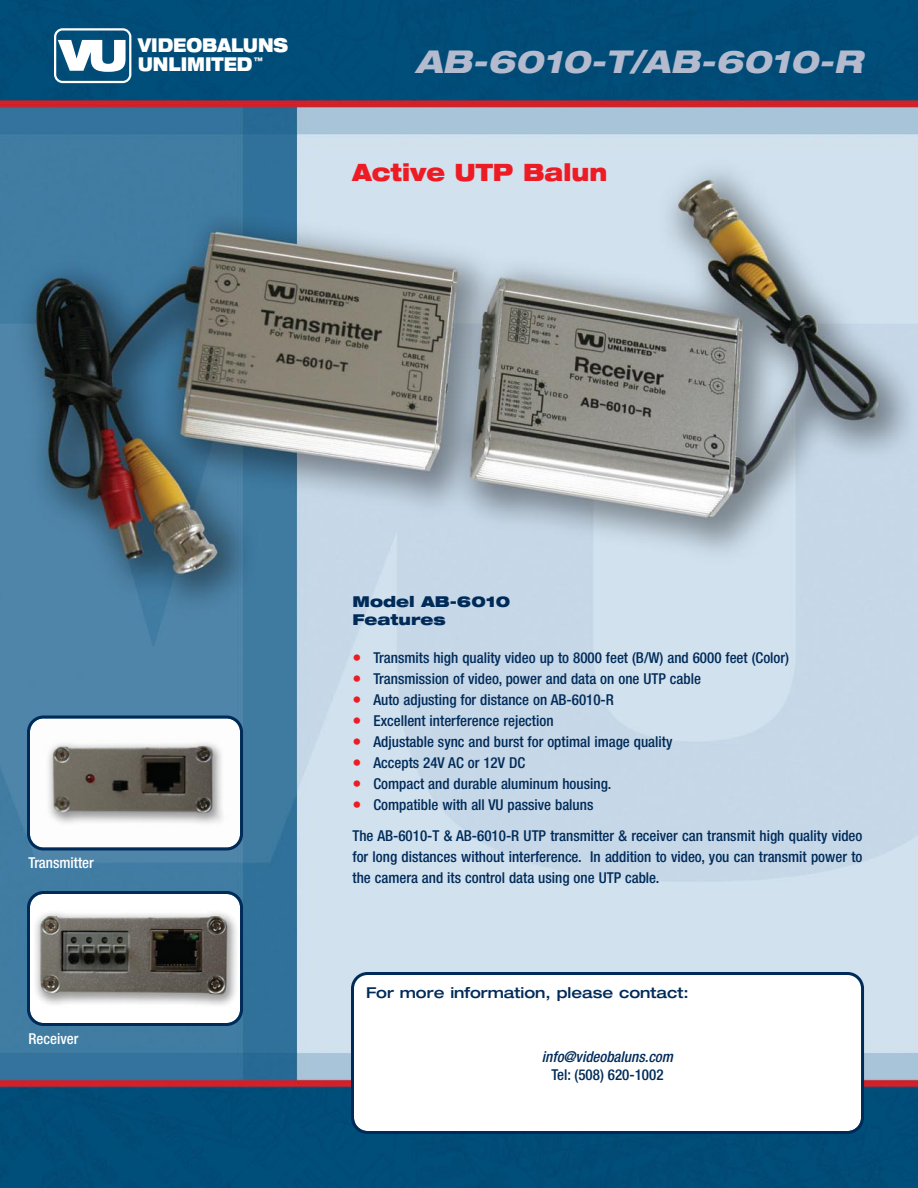
<style>
.page{position:relative;width:918px;height:1188px;background:#fff}
.page>*{position:absolute;margin:0;border:0;box-sizing:border-box;transform-origin:0 0}
.t1{font:italic 800 expanded 31.5px "Helvetica Neue";color:#b4bbce}
.t2{font:900 expanded 24px "Helvetica Neue";color:#ed1c24;scale:.9 1}
.t3{font:900 expanded 19.2px/19.2px "Helvetica Neue";color:#fff;scale:.8 1}
.t4{font:500 condensed 15px/31.5px "Helvetica Neue";color:#002b59}
.t5{font:500 expanded 15px "Helvetica Neue";color:#002b59}
.t6{font:900 expanded 15px/18px "Helvetica Neue";color:#002b59}
.t7{font:italic 500 condensed 15px "Helvetica Neue";color:#002b59}
.t8{font:500 condensed 15px "Helvetica Neue";color:#fff}
.s1{font-weight:900;font-stretch:expanded;font-size:18px;color:#ed1c24}
</style>
<div class="page">
<img style="left:0;top:0;width:918px;height:1188px">
<svg style="left:54px;top:28px;width:77px;height:55px"></svg>
<svg style="left:351px;top:972px;width:513px;height:162px"></svg>
<svg style="left:27px;top:891px;width:216px;height:135px"></svg>
<svg style="left:27px;top:716px;width:216px;height:134px"></svg>
<p class="t3" style="left:138px;top:37px;width:189px">VIDEOBALUNS<br>UNLIMITED<sup>™</sup></p>
<h1 class="t1" style="left:415px;top:50px;width:455px">AB-6010-T/AB-6010-R</h1>
<h2 class="t2" style="left:353px;top:163px;width:285px">Active UTP Balun</h2>
<p class="t8" style="left:28px;top:857px;width:67px">Transmitter</p>
<p class="t8" style="left:28px;top:1033px;width:51px">Receiver</p>
<p class="t6" style="left:352px;top:594px;width:159px">Model AB-6010<br>Features</p>
<p class="t4" style="left:352px;top:643px;width:438px"><span class="s1">•</span> Transmits high quality video up to 8000 feet (B/W) and 6000 feet (Color)</p>
<p class="t4" style="left:352px;top:664px;width:350px"><span class="s1">•</span> Transmission of video, power and data on one UTP cable</p>
<p class="t4" style="left:352px;top:685px;width:263px"><span class="s1">•</span> Auto adjusting for distance on AB-6010-R</p>
<p class="t4" style="left:352px;top:706px;width:203px"><span class="s1">•</span> Excellent interference rejection</p>
<p class="t4" style="left:352px;top:727px;width:321px"><span class="s1">•</span> Adjustable sync and burst for optimal image quality</p>
<p class="t4" style="left:352px;top:748px;width:174px"><span class="s1">•</span> Accepts 24V AC or 12V DC</p>
<p class="t4" style="left:352px;top:769px;width:260px"><span class="s1">•</span> Compact and durable aluminum housing.</p>
<p class="t4" style="left:352px;top:790px;width:512px"><span class="s1">•</span> Compatible with all VU passive baluns<br>The AB-6010-T &amp; AB-6010-R UTP transmitter &amp; receiver can transmit high quality video</p>
<p class="t4" style="left:352px;top:848px;width:512px;line-height:21px">for long distances without interference. In addition to video, you can transmit power to the camera and its control data using one UTP cable.</p>
<p class="t5" style="left:366px;top:987px;width:324px">For more information, please contact:</p>
<p class="t7" style="left:542px;top:1051px;width:135px">info@videobaluns.com</p>
<p class="t4" style="left:551px;top:1060px;width:114px">Tel: (508) 620-1002</p>
</div>
